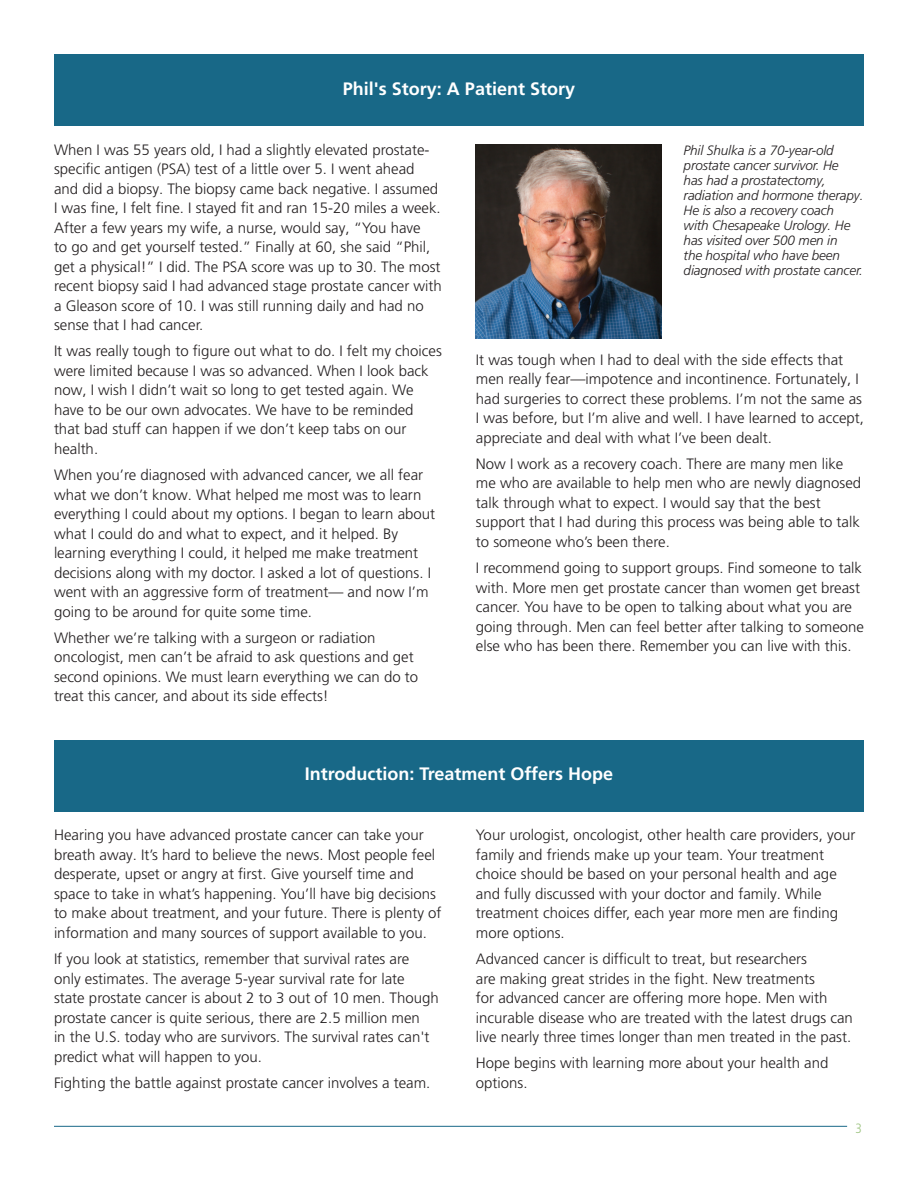
<style>
.page{position:relative;width:918px;height:1188px;background:#fff}
.page>*{position:absolute;margin:0;border:0;box-sizing:border-box;transform-origin:0 0}
.Header3{font:700 18px "Frutiger LT Pro";color:#fff}
.Body1{font:300 15px/19.5px "Frutiger LT Pro";color:#231f20}
.Body1-2{font:italic 300 13.5px/15px "Frutiger LT Pro";letter-spacing:-.01em;color:#231f20}
.Body1-3{font:300 condensed 13.5px "Frutiger LT Pro";color:#9ec482}
</style>
<div class="page">
<hr style="left:54px;top:1126px;width:793px;height:1px;background:#186887">
<div style="left:54px;top:54px;width:810px;height:72px;background:#186887"></div>
<div style="left:54px;top:740px;width:810px;height:72px;background:#186887"></div>
<img style="left:476px;top:145px;width:186px;height:193px">
<p class="Header3" style="left:343px;top:78px;width:234px">Phil's Story: A Patient Story</p>
<p class="Body1" style="left:54px;top:140px;width:389px">When I was 55 years old, I had a slightly elevated prostate&shy;specific antigen (PSA) test of a little over 5. I went ahead and did a biopsy. The biopsy came back negative. I assumed I was fine, I felt fine. I stayed fit and ran 15-20 miles a week.<br>After a few years my wife, a nurse, would say, “You have<br>to go and get yourself tested. ” Finally at 60, she said “Phil, get a physical!” I did. The PSA score was up to 30. The most recent biopsy said I had advanced stage prostate cancer with a Gleason score of 10. I was still running daily and had no sense that I had cancer.</p>
<p class="Body1" style="left:54px;top:341px;width:389px">It was really tough to figure out what to do. I felt my choices were limited because I was so advanced. When I look back now, I wish I didn’t wait so long to get tested again. We have to be our own advocates. We have to be reminded that bad stuff can happen if we don’t keep tabs on our health.</p>
<p class="Body1" style="left:54px;top:465px;width:383px">When you’re diagnosed with advanced cancer, we all fear what we don’t know. What helped me most was to learn everything I could about my options. I began to learn about what I could do and what to expect, and it helped. By learning everything I could, it helped me make treatment decisions along with my doctor. I asked a lot of questions. I went with an aggressive form of treatment— and now I’m going to be around for quite some time.</p>
<p class="Body1" style="left:54px;top:628px;width:366px">Whether we’re talking with a surgeon or radiation oncologist, men can’t be afraid to ask questions and get second opinions. We must learn everything we can do to treat this cancer, and about its side effects!</p>
<p class="Body1-2" style="left:684px;top:143px;width:181px">Phil Shulka is a 70-year-old prostate cancer survivor. He<br>has had a prostatectomy, radiation and hormone therapy.<br>He is also a recovery coach<br>with Chesapeake Urology. He has visited over 500 men in<br>the hospital who have been diagnosed with prostate cancer.</p>
<p class="Body1" style="left:476px;top:350px;width:390px">It was tough when I had to deal with the side effects that men really fear—impotence and incontinence. Fortunately, I had surgeries to correct these problems. I’m not the same as I was before, but I’m alive and well. I have learned to accept, appreciate and deal with what I’ve been dealt.</p>
<p class="Body1" style="left:476px;top:454px;width:387px">Now I work as a recovery coach. There are many men like me who are available to help men who are newly diagnosed talk through what to expect. I would say that the best support that I had during this process was being able to talk to someone who’s been there.</p>
<p class="Body1" style="left:476px;top:558px;width:390px">I recommend going to support groups. Find someone to talk with. More men get prostate cancer than women get breast cancer. You have to be open to talking about what you are going through. Men can feel better after talking to someone else who has been there. Remember you can live with this.</p>
<p class="Header3" style="left:305px;top:764px;width:310px">Introduction: Treatment Offers Hope</p>
<p class="Body1" style="left:54px;top:826px;width:389px">Hearing you have advanced prostate cancer can take your breath away. It’s hard to believe the news. Most people feel desperate, upset or angry at first. Give yourself time and space to take in what’s happening. You’ll have big decisions to make about treatment, and your future. There is plenty of information and many sources of support available to you.</p>
<p class="Body1" style="left:54px;top:949px;width:386px">If you look at statistics, remember that survival rates are only estimates. The average 5-year survival rate for late state prostate cancer is about 2 to 3 out of 10 men. Though prostate cancer is quite serious, there are 2. 5 million men<br>in the U. S. today who are survivors. The survival rates can't predict what will happen to you.</p>
<p class="Body1" style="left:54px;top:1073px;width:375px">Fighting the battle against prostate cancer involves a team.</p>
<p class="Body1" style="left:476px;top:826px;width:381px">Your urologist, oncologist, other health care providers, your family and friends make up your team. Your treatment choice should be based on your personal health and age and fully discussed with your doctor and family. While treatment choices differ, each year more men are finding more options.</p>
<p class="Body1" style="left:476px;top:949px;width:379px">Advanced cancer is difficult to treat, but researchers<br>are making great strides in the fight. New treatments<br>for advanced cancer are offering more hope. Men with incurable disease who are treated with the latest drugs can live nearly three times longer than men treated in the past.</p>
<p class="Body1" style="left:476px;top:1054px;width:354px">Hope begins with learning more about your health and options.</p>
<p class="Body1-3" style="left:856px;top:1120px;width:8px">3</p>
</div>
